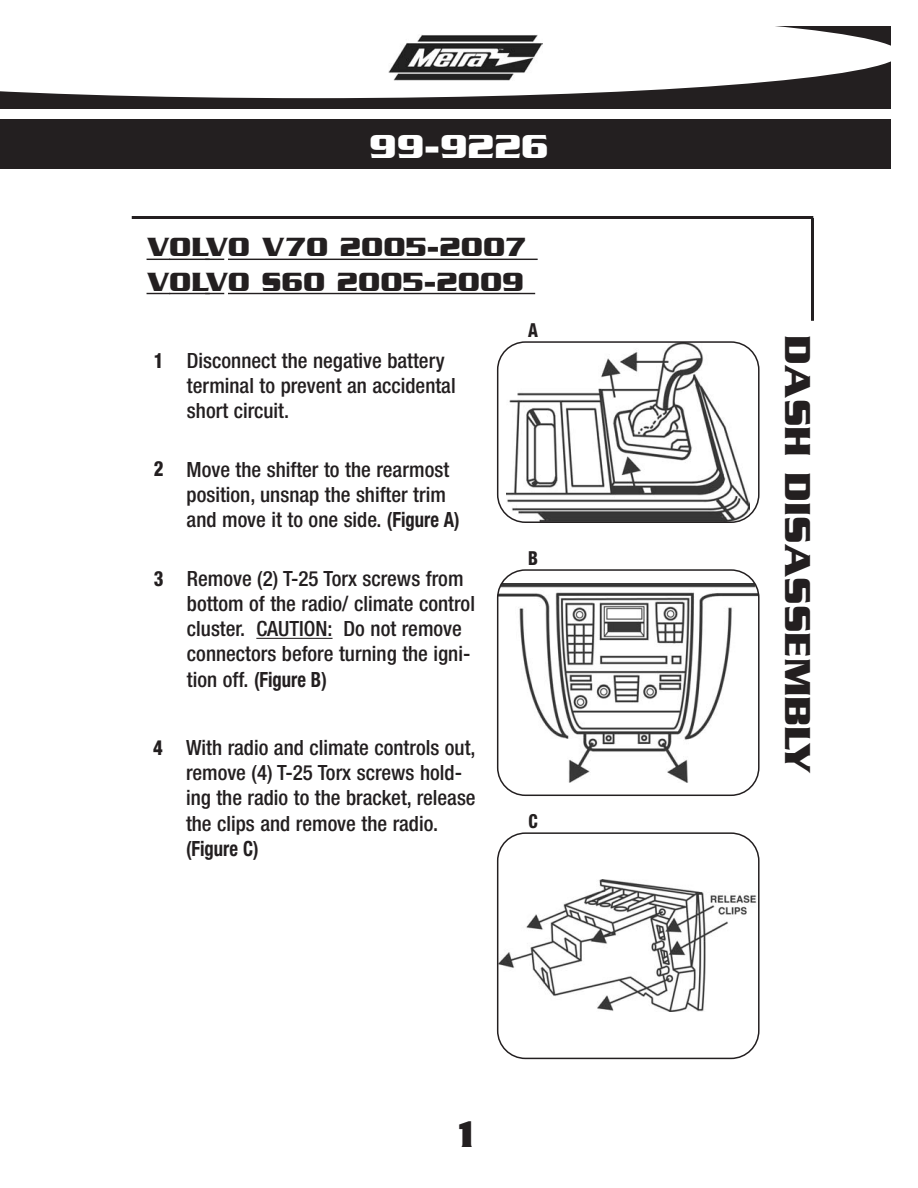
<style>
.page{position:relative;width:918px;height:1188px;background:#fff}
.page>*{position:absolute;margin:0;border:0;box-sizing:border-box;transform-origin:0 0}
.t1{font:700 40.2px "Serpentine ICG";color:#231f20;scale:.87 1}
.t2{font:700 39px "Serpentine ICG";color:#231f20}
.t3{font:700 36px "Serpentine ICG";color:#fff}
.t4{font:700 28.5px/34.2px "Serpentine ICG";color:#231f20}
.t5{font:500 condensed 21px/25.2px "Helvetica Neue";color:#231f20}
.t6{font:700 condensed 21px "Helvetica Neue";color:#231f20;scale:.89 1}
.t7{font:800 condensed 21px "Helvetica Neue";color:#231f20;scale:.89 1}
.t8{font:800 condensed 19.35px "Helvetica Neue";color:#231f20;scale:.89 1}
.s1{font-weight:700}
</style>
<div class="page">
<div style="left:0;top:26px;width:891px;height:82px;background:#231f20"></div>
<svg style="left:0;top:26px;width:891px;height:72px;background:#e4e3e3"></svg>
<div style="left:373px;top:24px;width:189px;height:59px;background:#fff"></div>
<img style="left:389px;top:35px;width:154px;height:45px">
<div style="left:0;top:120px;width:891px;height:49px;background:#231f20"></div>
<svg style="left:147px;top:259px;width:22px;height:1px"></svg>
<hr style="left:169px;top:259px;width:41px;height:1px;background:#231f20">
<svg style="left:210px;top:259px;width:14px;height:1px"></svg>
<hr style="left:228px;top:259px;width:310px;height:1px;background:#231f20">
<svg style="left:147px;top:293px;width:22px;height:1px"></svg>
<hr style="left:169px;top:293px;width:41px;height:1px;background:#231f20">
<svg style="left:210px;top:293px;width:14px;height:1px"></svg>
<hr style="left:228px;top:293px;width:307px;height:1px;background:#231f20">
<hr style="left:256px;top:638px;width:77px;height:1px;background:#231f20">
<hr style="left:132px;top:216px;width:681px;height:3px;background:#231f20">
<hr style="left:811px;top:218px;width:3px;height:103px;background:#231f20">
<svg style="left:497px;top:341px;width:263px;height:182px"></svg>
<svg style="left:497px;top:569px;width:263px;height:227px"></svg>
<svg style="left:497px;top:832px;width:263px;height:227px"></svg>
<h3 class="t3" style="left:369px;top:124px;width:181px">99-9226</h3>
<h3 class="t4" style="left:147px;top:230px;width:381px">VOLVO V70 2005-2007<br>VOLVO S60 2005-2009</h3>
<p class="t7" style="left:154px;top:353px;width:12px">1</p>
<p class="t7" style="left:154px;top:461px;width:12px">2</p>
<p class="t7" style="left:154px;top:571px;width:12px">3</p>
<p class="t7" style="left:153px;top:740px;width:12px">4</p>
<p class="t8" style="left:528px;top:324px;width:13px">A</p>
<h2 class="t2" style="left:821px;top:335px;width:417px;rotate:90deg">DASH DISASSEMBL</h2>
<p class="t5" style="left:187px;top:350px;width:270px">Disconnect the negative battery terminal to prevent an accidental short circuit.</p>
<p class="t5" style="left:187px;top:459px;width:275px">Move the shifter to the rearmost position, unsnap the shifter trim and move it to one side. <span class="s1">(Figure A)</span></p>
<p class="t8" style="left:528px;top:551px;width:13px">B</p>
<p class="t5" style="left:187px;top:568px;width:290px">Remove (2) T-25 Torx screws from bottom of the radio/ climate control cluster. CAUTION: Do not remove connectors before turning the igni&shy;tion off. <span class="s1">(Figure B)</span></p>
<p class="t5" style="left:186px;top:737px;width:291px">With radio and climate controls out,</p>
<h2 class="t2" style="left:821px;top:742px;width:34px;rotate:90deg">Y</h2>
<p class="t5" style="left:186px;top:762px;width:291px">remove (4) T-25 Torx screws hold&shy;ing the radio to the bracket, release the clips and remove the radio.</p>
<p class="t6" style="left:186px;top:841px;width:83px">(Figure C)</p>
<p class="t8" style="left:529px;top:815px;width:12px">C</p>
<h1 class="t1" style="left:458px;top:1110px;width:19px">1</h1>
</div>
